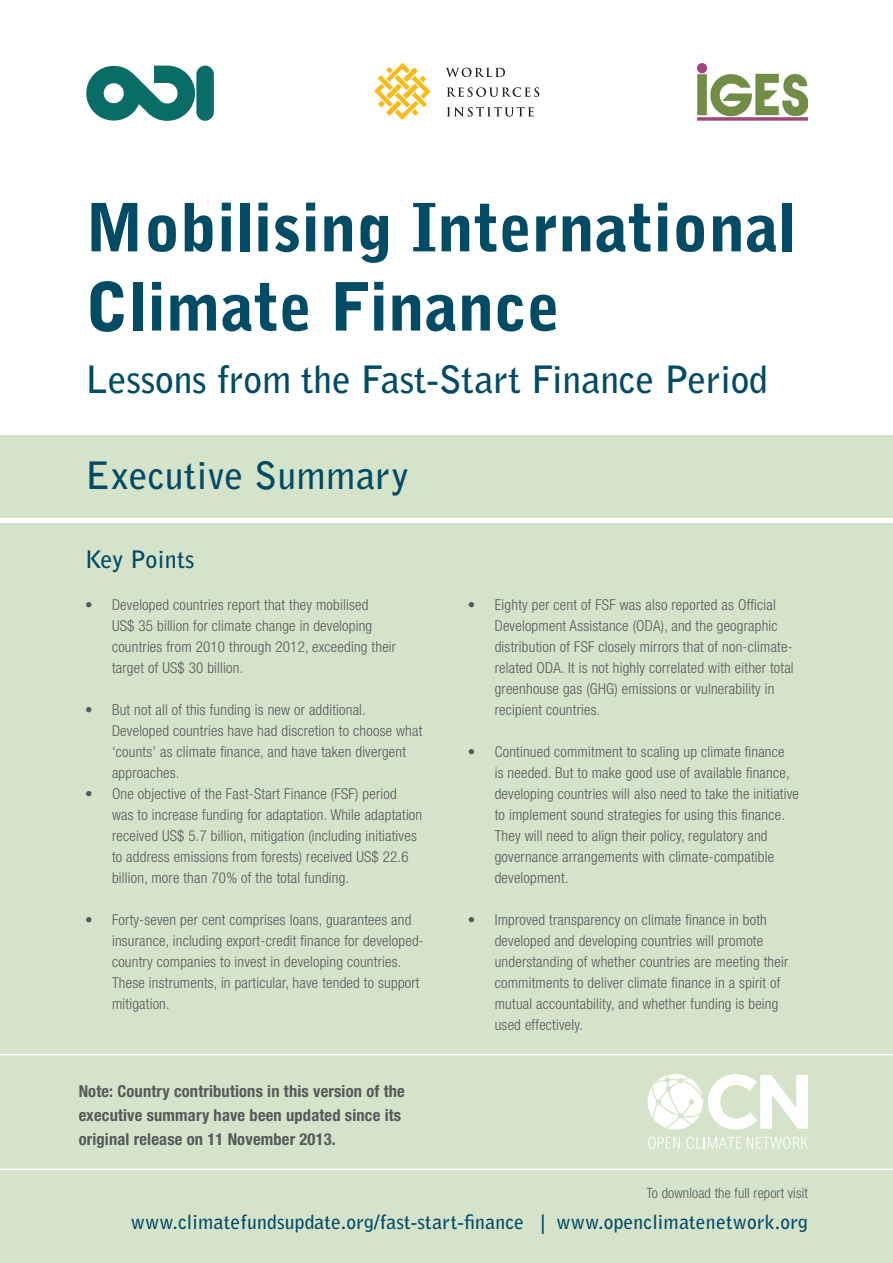
<style>
.page{position:relative;width:893px;height:1263px;background:#fff}
.page>*{position:absolute;margin:0;border:0;box-sizing:border-box;transform-origin:0 0}
.t1{font:900 66px/79.2px "Bell Gothic Std";color:#014b65}
.SUBTITLE{font:700 37.5px "Bell Gothic Std";letter-spacing:-.005em;color:#014b65}
.HEADING{font:700 37.5px "Bell Gothic Std";letter-spacing:.01em;color:#014b65}
.SUBHEADING{font:700 24px "Bell Gothic Std";letter-spacing:.01em;color:#014b65}
.SUB_SUB_HEADING{font:700 19.5px "Bell Gothic Std";letter-spacing:.01em;color:#014b65}
.BODY{font:700 condensed 16.5px/24px "Helvetica Neue LT Std";letter-spacing:.01em;color:#57585a}
.BULLETING{font:300 condensed 15px/21px "Helvetica Neue LT Std";letter-spacing:.015em;color:#57585a}
.indent_no_bullet{font:300 condensed 15px/21px "Helvetica Neue LT Std";letter-spacing:.015em;color:#57585a}
.BODY-2{font:300 condensed 14.25px "Helvetica Neue LT Std";letter-spacing:.01em;color:#57585a}
</style>
<div class="page">
<div style="left:0;top:436px;width:893px;height:827px;background:#d6e3cb"></div>
<img style="left:697px;top:63px;width:111px;height:58px">
<svg style="left:374px;top:63px;width:57px;height:57px"></svg>
<svg style="left:446px;top:68px;width:59px;height:9px"></svg>
<svg style="left:447px;top:87px;width:92px;height:10px"></svg>
<svg style="left:447px;top:107px;width:87px;height:10px"></svg>
<svg style="left:86px;top:66px;width:109px;height:55px"></svg>
<div style="left:196px;top:66px;width:18px;height:55px;background:#0a6c66;border-radius:9px"></div>
<svg style="left:648px;top:1137px;width:32px;height:12px"></svg>
<svg style="left:686px;top:1137px;width:55px;height:12px"></svg>
<svg style="left:747px;top:1137px;width:61px;height:12px"></svg>
<svg style="left:648px;top:1074px;width:160px;height:55px"></svg>
<div style="left:0;top:518px;width:893px;height:5px;background:#fff"></div>
<hr style="left:0;top:1169px;width:893px;height:1px;background:#fff">
<hr style="left:0;top:1054px;width:893px;height:1px;background:#fff">
<p class="t1" style="left:85px;top:189px;width:713px">Mobilising International<br>Climate Finance</p>
<p class="SUBTITLE" style="left:85px;top:356px;width:684px">Lessons from the Fast-Start Finance Period</p>
<p class="HEADING" style="left:85px;top:453px;width:325px">Executive Summary</p>
<p class="SUBHEADING" style="left:85px;top:544px;width:111px">Key Points</p>
<p class="BULLETING" style="left:85px;top:594px;width:285px">• Developed countries report that they mobilised</p>
<p class="indent_no_bullet" style="left:112px;top:615px;width:286px">US$ 35 billion for climate change in developing countries from 2010 through 2012, exceeding their target of US$ 30 billion.</p>
<p class="BULLETING" style="left:112px;top:699px;width:312px;text-indent:-27px">• But not all of this funding is new or additional.<br>Developed countries have had discretion to choose what ‘counts’ as climate finance, and have taken divergent approaches.</p>
<p class="BULLETING" style="left:112px;top:783px;width:312px;text-indent:-27px">• One objective of the Fast-Start Finance (FSF) period<br>was to increase funding for adaptation. While adaptation received US$ 5.7 billion, mitigation (including initiatives to address emissions from forests) received US$ 22.6 billion, more than 70% of the total funding.</p>
<p class="BULLETING" style="left:112px;top:909px;width:313px;text-indent:-27px">• Forty-seven per cent comprises loans, guarantees and insurance, including export-credit finance for developed&shy;country companies to invest in developing countries.<br>These instruments, in particular, have tended to support mitigation.</p>
<p class="BODY" style="left:79px;top:1079px;width:328px">Note: Country contributions in this version of the executive summary have been updated since its original release on 11 November 2013.</p>
<p class="BULLETING" style="left:495px;top:594px;width:300px;text-indent:-27px">• Eighty per cent of FSF was also reported as Official Development Assistance (ODA), and the geographic distribution of FSF closely mirrors that of non-climate&shy;related ODA. It is not highly correlated with either total greenhouse gas (GHG) emissions or vulnerability in recipient countries.</p>
<p class="BULLETING" style="left:495px;top:741px;width:306px;text-indent:-27px">• Continued commitment to scaling up climate finance<br>is needed. But to make good use of available finance, developing countries will also need to take the initiative to implement sound strategies for using this finance.<br>They will need to align their policy, regulatory and governance arrangements with climate-compatible development.</p>
<p class="BULLETING" style="left:495px;top:909px;width:295px;text-indent:-27px">• Improved transparency on climate finance in both developed and developing countries will promote understanding of whether countries are meeting their commitments to deliver climate finance in a spirit of mutual accountability, and whether funding is being used effectively.</p>
<p class="BODY-2" style="left:646px;top:1184px;width:163px">To download the full report visit</p>
<p class="SUB_SUB_HEADING" style="left:131px;top:1210px;width:679px">www.climatefundsupdate.org/fast-start-finance | www.openclimatenetwork.org</p>
</div>
